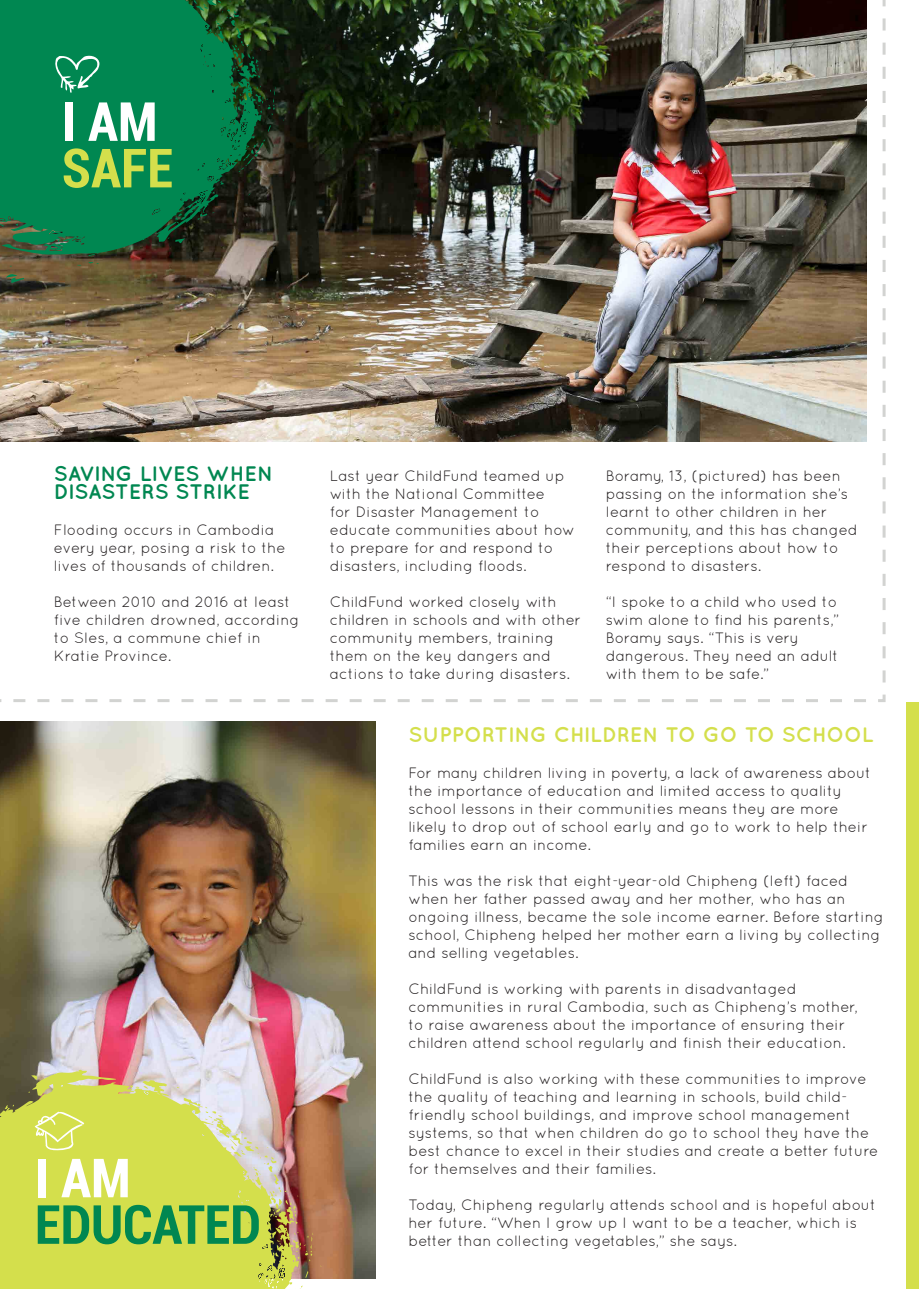
<style>
.page{position:relative;width:919px;height:1289px;background:#fff}
.page>*{position:absolute;margin:0;border:0;box-sizing:border-box;transform-origin:0 0}
.t1{font:700 condensed 54px/46.5px "Roboto";letter-spacing:-.01em;color:#008751}
.t2{font:700 condensed 54px/46.5px "Roboto";color:#d4df4c}
.body_copy_2017{font:700 21px/18px "Quicksand";color:#008751}
.body_copy_2017-2{font:700 21px "Quicksand";color:#d4df4c}
.body_copy_2017-3{font:15px/18px "Quicksand";color:#231f20}
.s1{color:#fff}
</style>
<div class="page">
<div style="left:906px;top:702px;width:12px;height:586px;background:#d4df4c"></div>
<img style="left:0;top:722px;width:13px;height:347px">
<svg style="left:0;top:1069px;width:13px;height:219px;background:#bbc447"></svg>
<img style="left:13px;top:721px;width:363px;height:567px">
<img style="left:0;top:0;width:886px;height:702px">
<p class="t2" style="left:62px;top:96px;width:113px"><span class="s1">I AM<br></span>SAFE</p>
<p class="body_copy_2017" style="left:54px;top:464px;width:221px">SAVING LIVES WHEN<br>DISASTERS STRIKE</p>
<p class="body_copy_2017-3" style="left:54px;top:520px;width:233px">Flooding occurs in Cambodia every year, posing a risk to the lives of thousands of children.</p>
<p class="body_copy_2017-3" style="left:54px;top:592px;width:247px">Between 2010 and 2016 at least five children drowned, according to Sles, a commune chief in<br>Kratie Province.</p>
<p class="t1" style="left:35px;top:1152px;width:228px"><span class="s1">I AM<br></span>EDUCATED</p>
<p class="body_copy_2017-3" style="left:330px;top:466px;width:247px">Last year ChildFund teamed up with the National Committee<br>for Disaster Management to educate communities about how to prepare for and respond to disasters, including floods.</p>
<p class="body_copy_2017-3" style="left:330px;top:592px;width:253px">ChildFund worked closely with children in schools and with other community members, training them on the key dangers and actions to take during disasters.</p>
<p class="body_copy_2017-3" style="left:605px;top:466px;width:253px">Boramy, 13, (pictured) has been passing on the information she’s learnt to other children in her community, and this has changed their perceptions about how to respond to disasters.</p>
<p class="body_copy_2017-3" style="left:605px;top:592px;width:235px">“I spoke to a child who used to swim alone to find his parents,”<br>Boramy says. “This is very dangerous. They need an adult with them to be safe.”</p>
<p class="body_copy_2017-2" style="left:408px;top:722px;width:466px">SUPPORTING CHILDREN TO GO TO SCHOOL</p>
<p class="body_copy_2017-3" style="left:408px;top:763px;width:464px">For many children living in poverty, a lack of awareness about the importance of education and limited access to quality school lessons in their communities means they are more likely to drop out of school early and go to work to help their families earn an income.</p>
<p class="body_copy_2017-3" style="left:408px;top:871px;width:477px">This was the risk that eight-year-old Chipheng (left) faced when her father passed away and her mother, who has an ongoing illness, became the sole income earner. Before starting school, Chipheng helped her mother earn a living by collecting and selling vegetables.</p>
<p class="body_copy_2017-3" style="left:408px;top:979px;width:451px">ChildFund is working with parents in disadvantaged communities in rural Cambodia, such as Chipheng’s mother, to raise awareness about the importance of ensuring their children attend school regularly and finish their education.</p>
<p class="body_copy_2017-3" style="left:408px;top:1069px;width:471px">ChildFund is also working with these communities to improve the quality of teaching and learning in schools, build child&shy;friendly school buildings, and improve school management systems, so that when children do go to school they have the best chance to excel in their studies and create a better future for themselves and their families.</p>
<p class="body_copy_2017-3" style="left:408px;top:1195px;width:469px">Today, Chipheng regularly attends school and is hopeful about her future. “When I grow up I want to be a teacher, which is better than collecting vegetables,” she says.</p>
</div>
